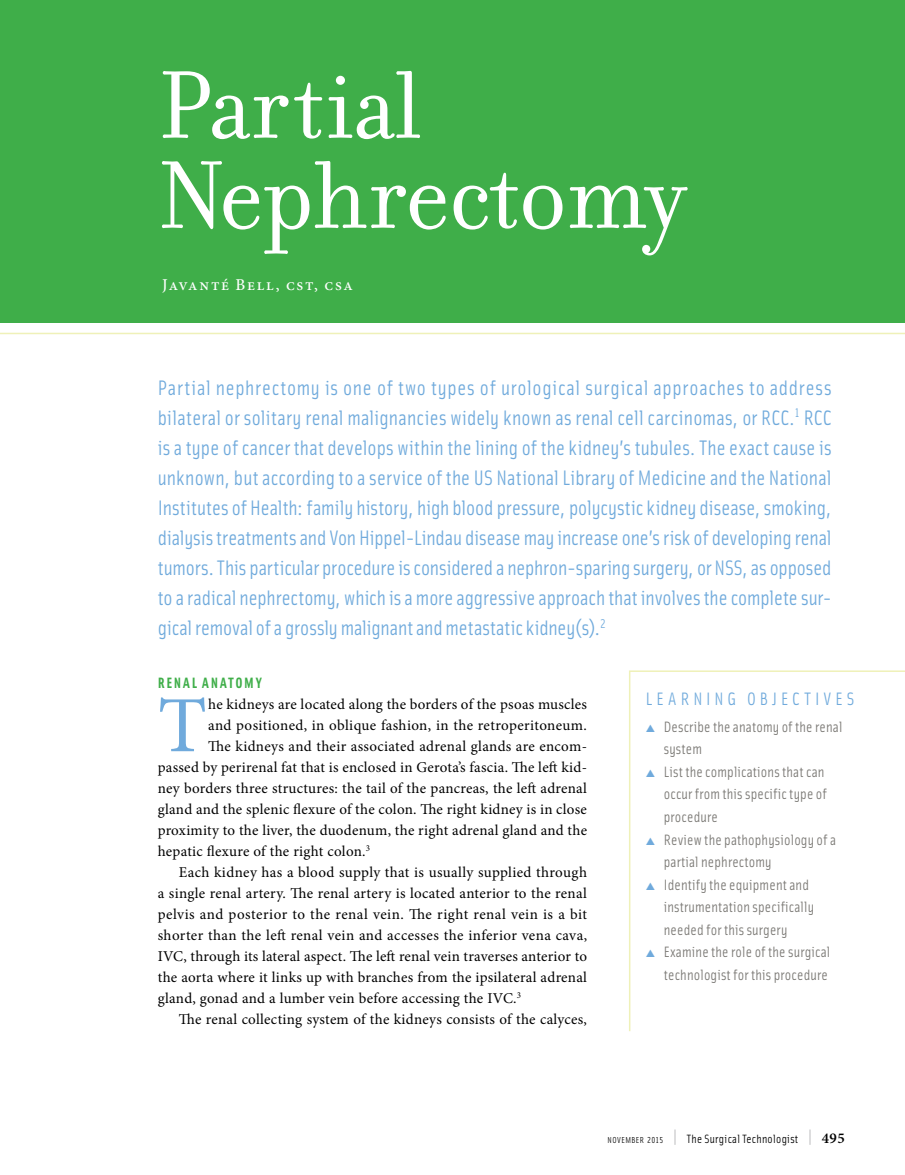
<style>
.page{position:relative;width:905px;height:1175px;background:#fff}
.page>*{position:absolute;margin:0;border:0;box-sizing:border-box;transform-origin:0 0}
.t1{font:103.5px/90px "Filosofia";letter-spacing:-.015em;color:#fff}
.t2{font:79.65px "Minion Pro";color:#70aadc}
.t3{font:21px/30px "Solex Regular Lining";letter-spacing:-.005em;color:#70aadc;text-align:justify}
.t4{font:18px "Solex";letter-spacing:.225em;color:#70aadc}
.t5{font:500 16.5px "Minion Pro";letter-spacing:.105em;color:#fff}
.t6{font:15px "Minion Pro";letter-spacing:.015em;color:#000}
.t7{font:15px/22.5px "Solex Regular Lining";letter-spacing:.01em;color:#7a7874}
.t8{font:15px "Solex Bold Lining";letter-spacing:.12em;color:#3fae49}
.t9{font:12px "Solex";letter-spacing:.025em;color:#000}
.s1{color:#70aadc}
.s2{font-family:"Solex Regular Lining";font-size:8.7px}
.s3{font-family:"Solex Regular Lining";font-size:19.5px;color:#939598}
.s4{font-family:"Minion Pro";font-weight:600;font-size:15px}
</style>
<div class="page">
<div style="left:0;top:0;width:904px;height:322px;background:#3fae49"></div>
<hr style="left:0;top:333px;width:904px;height:1px;background:#eff1b8">
<svg style="left:629px;top:670px;width:275px;height:362px"></svg>
<h1 class="t1" style="left:158px;top:62px;width:531px">Partial<br>Nephrectomy</h1>
<p class="t5" style="left:162px;top:273px;width:192px">Javanté Bell, cst, csa</p>
<p class="t3" style="left:158px;top:372px;width:675px">Partial nephrectomy is one of two types of urological surgical approaches to address bilateral or solitary renal malignancies widely known as renal cell carcinomas, or RCC.<sup>1</sup> RCC is a type of cancer that develops within the lining of the kidney’s tubules. The exact cause is unknown, but according to a service of the US National Library of Medicine and the National Institutes of Health: family history, high blood pressure, polycystic kidney disease, smoking, dialysis treatments and Von Hippel-Lindau disease may increase one’s risk of developing renal tumors. This particular procedure is considered a nephron-sparing surgery, or NSS, as opposed to a radical nephrectomy, which is a more aggressive approach that involves the complete sur&shy;gical removal of a grossly malignant and metastatic kidney(s).<sup>2</sup></p>
<p class="t8" style="left:158px;top:673px;width:106px">RENAL ANATOMY</p>
<h2 class="t2" style="left:158px;top:672px;width:51px">T</h2>
<p class="t6" style="left:208px;top:694px;width:380px">he kidneys are located along the borders of the psoas muscles</p>
<p class="t4" style="left:645px;top:687px;width:210px">LEARNING OBJECTIVES</p>
<p class="t7" style="left:663px;top:715px;width:180px;text-indent:-18px"><span class="s1">▲</span> Describe the anatomy of the renal system</p>
<p class="t7" style="left:663px;top:760px;width:165px;text-indent:-18px"><span class="s1">▲</span> List the complications that can occur from this specific type of procedure</p>
<p class="t7" style="left:663px;top:827px;width:174px;text-indent:-18px"><span class="s1">▲</span> Review the pathophysiology of a partial nephrectomy</p>
<p class="t7" style="left:663px;top:872px;width:152px;text-indent:-18px"><span class="s1">▲</span> Identify the equipment and instrumentation specifically needed for this surgery</p>
<p class="t7" style="left:645px;top:940px;width:186px;text-align:right"><span class="s1">▲</span> Examine the role of the surgical technologist for this procedure</p>
<p class="t6" style="left:208px;top:715px;width:380px">and positioned, in oblique fashion, in the retroperitoneum.</p>
<p class="t6" style="left:208px;top:736px;width:380px">The kidneys and their associated adrenal glands are encom-</p>
<p class="t6" style="left:158px;top:757px;width:431px">passed by perirenal fat that is enclosed in Gerota’s fascia. The left kid-</p>
<p class="t6" style="left:158px;top:778px;width:431px">ney borders three structures: the tail of the pancreas, the left adrenal</p>
<p class="t6" style="left:158px;top:799px;width:431px">gland and the splenic flexure of the colon. The right kidney is in close</p>
<p class="t6" style="left:158px;top:820px;width:431px">proximity to the liver, the duodenum, the right adrenal gland and the</p>
<p class="t6" style="left:158px;top:841px;width:214px">hepatic flexure of the right colon.<sup>3</sup></p>
<p class="t6" style="left:179px;top:862px;width:410px">Each kidney has a blood supply that is usually supplied through</p>
<p class="t6" style="left:158px;top:883px;width:430px">a single renal artery. The renal artery is located anterior to the renal</p>
<p class="t6" style="left:158px;top:904px;width:430px">pelvis and posterior to the renal vein. The right renal vein is a bit</p>
<p class="t6" style="left:158px;top:925px;width:431px">shorter than the left renal vein and accesses the inferior vena cava,</p>
<p class="t6" style="left:158px;top:946px;width:431px">IVC, through its lateral aspect. The left renal vein traverses anterior to</p>
<p class="t6" style="left:158px;top:967px;width:431px">the aorta where it links up with branches from the ipsilateral adrenal</p>
<p class="t6" style="left:158px;top:988px;width:365px">gland, gonad and a lumber vein before accessing the IVC.<sup>3</sup></p>
<p class="t6" style="left:179px;top:1009px;width:409px">The renal collecting system of the kidneys consists of the calyces,</p>
<p class="t9" style="left:607px;top:1130px;width:239px"><span class="s2">NOVEMBER 2015</span> <span class="s3">|</span> The Surgical Technologist <span class="s3">|</span> <span class="s4">495</span></p>
</div>
